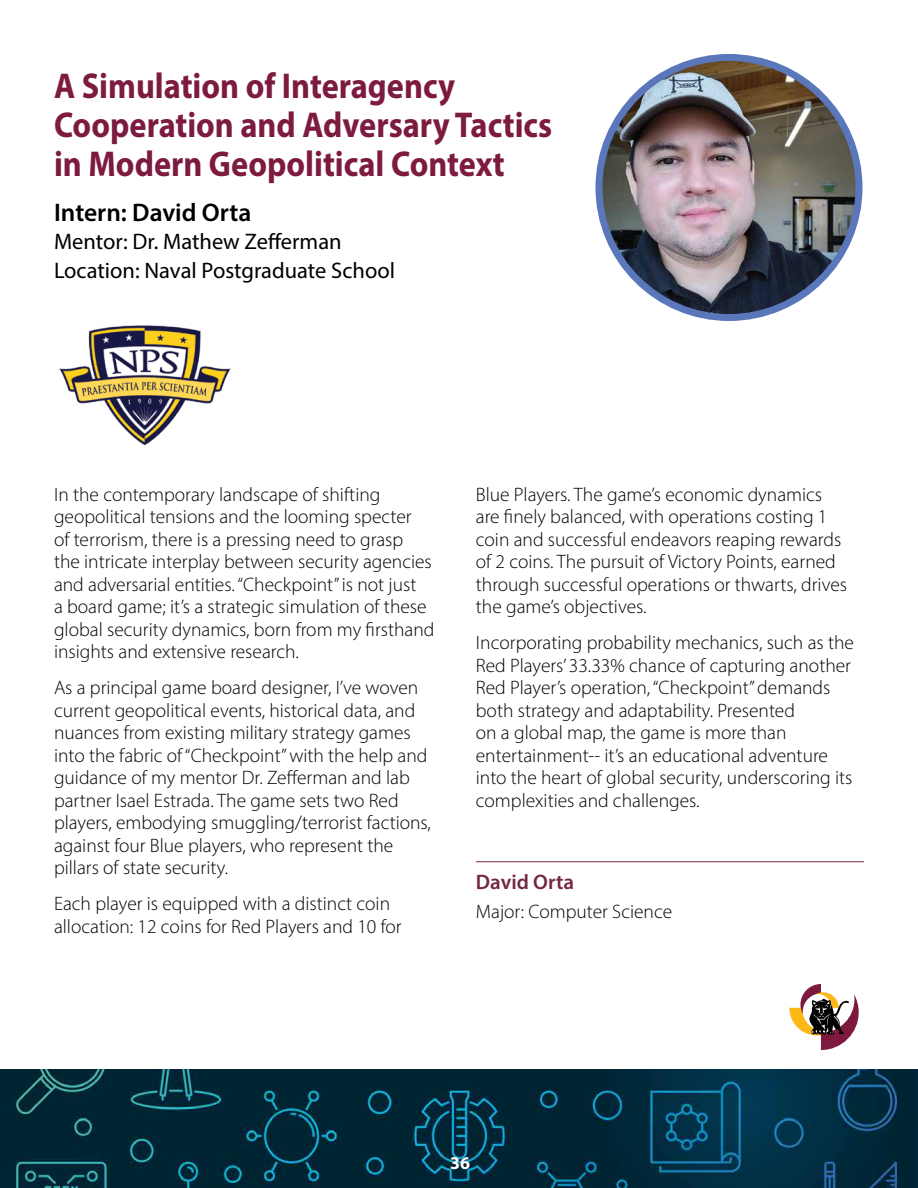
<style>
.page{position:relative;width:918px;height:1188px;background:#fff}
.page>*{position:absolute;margin:0;border:0;box-sizing:border-box;transform-origin:0 0}
.t1{font:700 36px/39px "Myriad Pro";color:#7d1a3f;scale:.9 1}
.t2{font:600 25.5px "Myriad Pro";color:#000}
.t3{font:22.5px/28.5px "Myriad Pro";color:#000}
.t4{font:600 21px "Myriad Pro";color:#75273e}
.t5{font:300 19.5px/22.5px "Myriad Pro";color:#000}
.t6{font:700 18px "Myriad Pro";color:#fff}
</style>
<div class="page">
<img style="left:0;top:1070px;width:918px;height:118px">
<svg style="left:789px;top:984px;width:70px;height:66px"></svg>
<hr style="left:476px;top:861px;width:388px;height:1px;background:#75273e">
<img style="left:603px;top:57px;width:252px;height:261px">
<div style="left:595px;top:54px;width:268px;height:267px;border:7px solid #5a77bb;border-radius:50%"></div>
<img style="left:59px;top:325px;width:172px;height:119px">
<h1 class="t1" style="left:54px;top:65px;width:555px">A Simulation of Interagency<br>Cooperation and Adversary Tactics in Modern Geopolitical Context</h1>
<h2 class="t2" style="left:54px;top:196px;width:199px">Intern: David Orta</h2>
<p class="t3" style="left:54px;top:227px;width:343px">Mentor: Dr. Mathew Zefferman<br>Location: Naval Postgraduate School</p>
<p class="t5" style="left:54px;top:483px;width:382px">In the contemporary landscape of shifting geopolitical tensions and the looming specter<br>of terrorism, there is a pressing need to grasp<br>the intricate interplay between security agencies and adversarial entities. “Checkpoint” is not just<br>a board game; it’s a strategic simulation of these global security dynamics, born from my firsthand insights and extensive research.</p>
<p class="t5" style="left:54px;top:676px;width:379px">As a principal game board designer, I’ve woven current geopolitical events, historical data, and nuances from existing military strategy games into the fabric of “Checkpoint” with the help and guidance of my mentor Dr. Zefferman and lab partner Isael Estrada. The game sets two Red players, embodying smuggling/terrorist factions, against four Blue players, who represent the pillars of state security.</p>
<p class="t5" style="left:54px;top:892px;width:349px">Each player is equipped with a distinct coin allocation: 12 coins for Red Players and 10 for</p>
<p class="t5" style="left:476px;top:483px;width:373px">Blue Players. The game’s economic dynamics are finely balanced, with operations costing 1 coin and successful endeavors reaping rewards of 2 coins. The pursuit of Victory Points, earned through successful operations or thwarts, drives the game’s objectives.</p>
<p class="t5" style="left:476px;top:631px;width:380px">Incorporating probability mechanics, such as the Red Players’ 33.33% chance of capturing another Red Player’s operation, “Checkpoint” demands both strategy and adaptability. Presented<br>on a global map, the game is more than entertainment-- it’s an educational adventure into the heart of global security, underscoring its complexities and challenges.</p>
<p class="t4" style="left:476px;top:869px;width:100px">David Orta</p>
<p class="t5" style="left:476px;top:900px;width:198px">Major: Computer Science</p>
<p class="t6" style="left:450px;top:1151px;width:21px">36</p>
</div>
